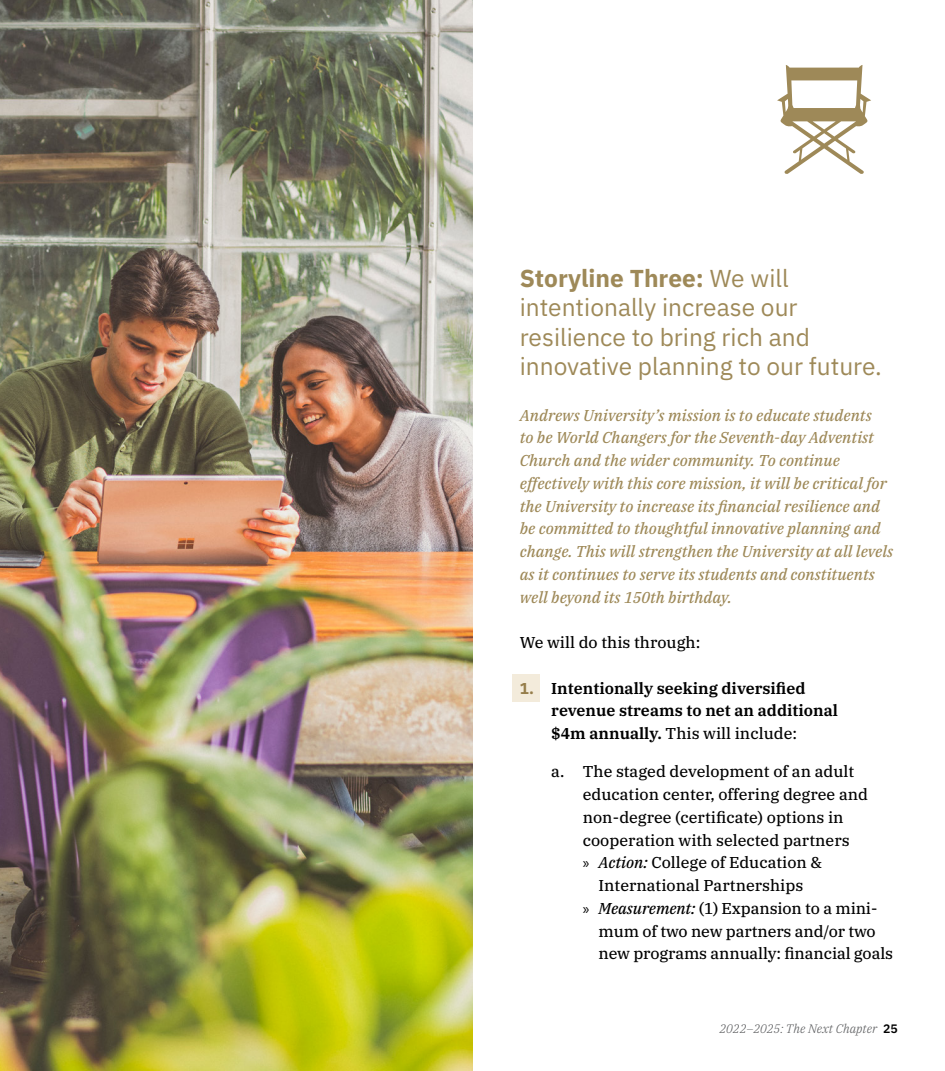
<style>
.page{position:relative;width:945px;height:1071px;background:#fff}
.page>*{position:absolute;margin:0;border:0;box-sizing:border-box;transform-origin:0 0}
.t1{font:24.5px/29.4px "IBM Plex Sans";color:#9e8958}
.t2{font:italic 15.75px/22.8px "IBM Plex Serif Text";color:#9e8958}
.t3{font:15.75px "IBM Plex Serif Text";color:#000}
.t4{font:600 15.75px/22.8px "IBM Plex Serif";color:#000}
.t5{font:italic 300 12.25px "IBM Plex Serif";color:#58595b}
.s1{font-weight:700}
.s2{font-family:"IBM Plex Sans";font-weight:700;color:#9e8958}
.s3{font-family:"IBM Plex Serif";font-weight:600}
.s4{font-family:"Myriad Pro"}
.s5{font-style:italic}
.s6{font-family:"IBM Plex Sans";font-weight:600;font-style:normal;color:#000}
</style>
<div class="page">
<img style="left:0;top:0;width:472px;height:1071px">
<svg style="left:777px;top:65px;width:94px;height:109px"></svg>
<div style="left:512px;top:674px;width:27px;height:28px;background:#f3ebdb"></div>
<h1 class="t1" style="left:520px;top:261px;width:364px"><span class="s1">Storyline Three:</span> We will intentionally increase our resilience to bring rich and innovative planning to our future.</h1>
<p class="t2" style="left:520px;top:402px;width:375px">Andrews University’s mission is to educate students<br>to be World Changers for the Seventh-day Adventist Church and the wider community. To continue effectively with this core mission, it will be critical for the University to increase its financial resilience and be committed to thoughtful innovative planning and change. This will strengthen the University at all levels as it continues to serve its students and constituents well beyond its 150th birthday.</p>
<p class="t3" style="left:520px;top:630px;width:182px">We will do this through:</p>
<p class="t4" style="left:551px;top:675px;width:288px;text-indent:-32px"><span class="s2">1.</span> Intentionally seeking diversified revenue streams to net an additional</p>
<p class="t3" style="left:551px;top:721px;width:247px"><span class="s3">$4m annually.</span> This will include:</p>
<p class="t3" style="left:551px;top:760px;width:305px">a. The staged development of an adult</p>
<p class="t3" style="left:583px;top:782px;width:287px">education center, offering degree and</p>
<p class="t3" style="left:583px;top:805px;width:262px">non-degree (certificate) options in</p>
<p class="t3" style="left:583px;top:828px;width:268px">cooperation with selected partners</p>
<p class="t3" style="left:583px;top:851px;width:241px"><span class="s4">»</span> <span class="s5">Action:</span> College of Education &amp;</p>
<p class="t3" style="left:598px;top:873px;width:206px">International Partnerships</p>
<p class="t3" style="left:583px;top:896px;width:296px"><span class="s4">»</span> <span class="s5">Measurement:</span> (1) Expansion to a mini-</p>
<p class="t3" style="left:598px;top:919px;width:279px">mum of two new partners and/or two</p>
<p class="t3" style="left:598px;top:942px;width:296px">new programs annually: financial goals</p>
<p class="t5" style="left:720px;top:1020px;width:180px">2022–2025: The Next Chapter <span class="s6">25</span></p>
</div>
